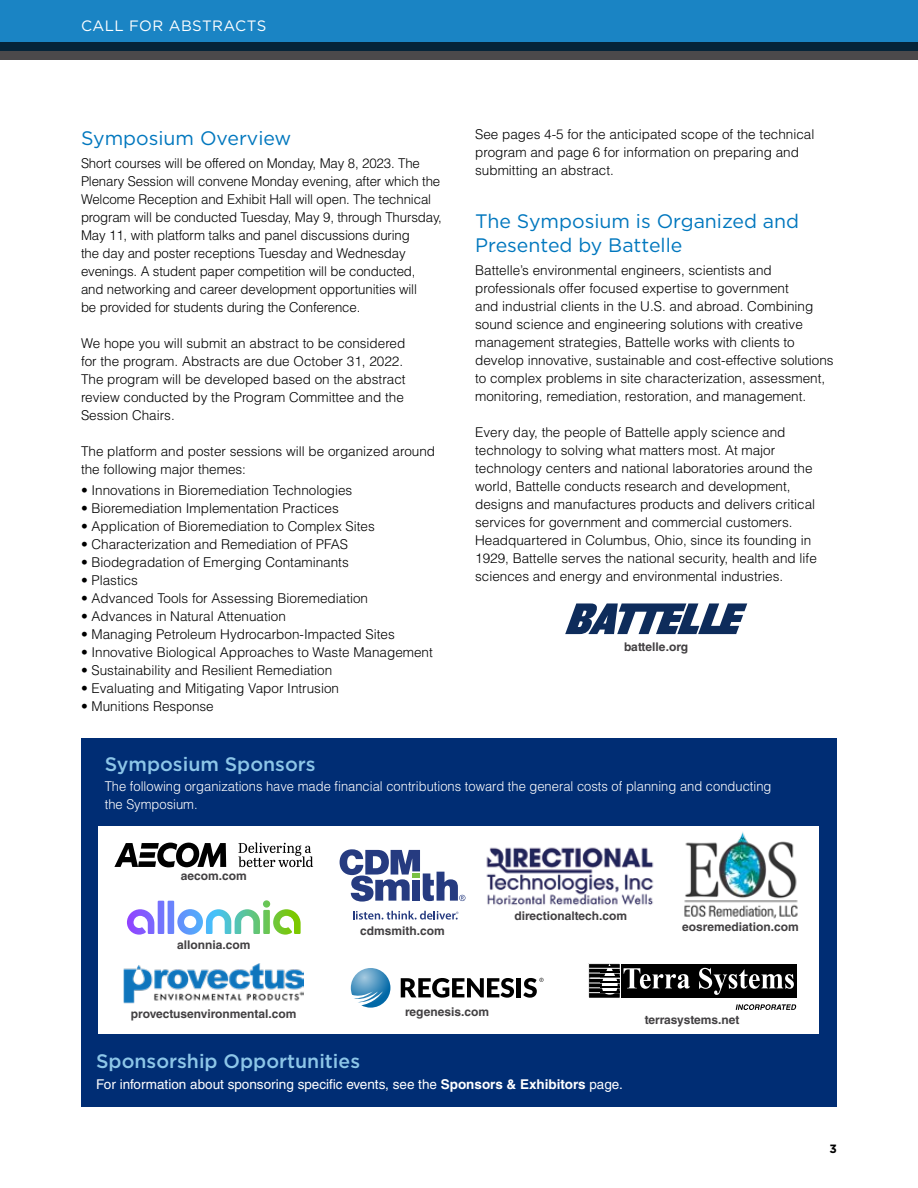
<style>
.page{position:relative;width:918px;height:1188px;background:#fff}
.page>*{position:absolute;margin:0;border:0;box-sizing:border-box;transform-origin:0 0}
.t1{font:19.5px/24px "Gotham";color:#0077be}
.t2{font:500 19.5px "Gotham";color:#8dc6e8}
.t3{font:15px "Gotham";letter-spacing:.03em;color:#fff}
.t4{font:300 13.5px/18px "Helvetica LT Std";color:#000}
.t5{font:300 13.5px/18px "Helvetica LT Std";color:#fff;scale:.96 1}
.t6{font:13.5px "Helvetica LT Std";color:#fff}
.t7{font:700 12px "Helvetica LT Std";color:#424042}
.t8{font:700 12px "Gotham";color:#000}
.s1{font-weight:700}
</style>
<div class="page">
<div style="left:81px;top:739px;width:756px;height:368px;background:#002d74"></div>
<div style="left:98px;top:826px;width:721px;height:208px;background:#fff"></div>
<svg style="left:565px;top:603px;width:182px;height:31px"></svg>
<svg style="left:127px;top:900px;width:174px;height:35px"></svg>
<svg style="left:353px;top:911px;width:105px;height:9px"></svg>
<svg style="left:340px;top:849px;width:125px;height:53px"></svg>
<img style="left:486px;top:847px;width:168px;height:59px">
<img style="left:684px;top:832px;width:114px;height:87px">
<img style="left:124px;top:964px;width:180px;height:40px">
<svg style="left:351px;top:968px;width:39px;height:40px"></svg>
<svg style="left:401px;top:978px;width:113px;height:20px"></svg>
<hr style="left:517px;top:978px;width:4px;height:19px;background:#000">
<svg style="left:523px;top:978px;width:21px;height:20px"></svg>
<svg style="left:590px;top:965px;width:29px;height:32px"></svg>
<div style="left:588px;top:963px;width:33px;height:36px;border:1px solid #fff"></div>
<hr style="left:589px;top:973px;width:31px;height:1px;background:#fff">
<hr style="left:589px;top:978px;width:31px;height:1px;background:#fff">
<hr style="left:589px;top:983px;width:31px;height:1px;background:#fff">
<hr style="left:589px;top:988px;width:31px;height:1px;background:#fff">
<hr style="left:589px;top:992px;width:31px;height:1px;background:#fff">
<hr style="left:599px;top:966px;width:20px;height:2px;background:#000">
<svg style="left:736px;top:1004px;width:60px;height:6px"></svg>
<div style="left:621px;top:964px;width:175px;height:34px;background:#000"></div>
<svg style="left:600px;top:964px;width:194px;height:31px"></svg>
<hr style="left:590px;top:978px;width:31px;height:1px;background:#fff">
<hr style="left:589px;top:968px;width:31px;height:1px;background:#fff">
<div style="left:0;top:0;width:918px;height:51px;background:#1a84c4"></div>
<svg style="left:0;top:42px;width:918px;height:18px;background:#273641"></svg>
<svg style="left:114px;top:843px;width:112px;height:24px"></svg>
<svg style="left:238px;top:843px;width:75px;height:24px"></svg>
<p class="t3" style="left:81px;top:16px;width:187px">CALL FOR ABSTRACTS</p>
<h1 class="t1" style="left:81px;top:125px;width:212px">Symposium Overview</h1>
<p class="t4" style="left:81px;top:154px;width:362px">Short courses will be offered on Monday, May 8, 2023. The Plenary Session will convene Monday evening, after which the Welcome Reception and Exhibit Hall will open. The technical program will be conducted Tuesday, May 9, through Thursday, May 11, with platform talks and panel discussions during<br>the day and poster receptions Tuesday and Wednesday evenings. A student paper competition will be conducted,<br>and networking and career development opportunities will<br>be provided for students during the Conference.</p>
<p class="t4" style="left:81px;top:334px;width:326px">We hope you will submit an abstract to be considered for the program. Abstracts are due October 31, 2022.<br>The program will be developed based on the abstract review conducted by the Program Committee and the Session Chairs.</p>
<p class="t4" style="left:81px;top:442px;width:356px">The platform and poster sessions will be organized around the following major themes:</p>
<p class="t4" style="left:81px;top:481px;width:273px">• Innovations in Bioremediation Technologies</p>
<p class="t4" style="left:81px;top:499px;width:259px">• Bioremediation Implementation Practices</p>
<p class="t4" style="left:81px;top:517px;width:295px">• Application of Bioremediation to Complex Sites</p>
<p class="t4" style="left:81px;top:535px;width:269px">• Characterization and Remediation of PFAS</p>
<p class="t4" style="left:81px;top:553px;width:269px">• Biodegradation of Emerging Contaminants</p>
<p class="t4" style="left:81px;top:571px;width:59px">• Plastics</p>
<p class="t4" style="left:81px;top:589px;width:289px">• Advanced Tools for Assessing Bioremediation</p>
<p class="t4" style="left:81px;top:607px;width:206px">• Advances in Natural Attenuation</p>
<p class="t4" style="left:81px;top:625px;width:315px">• Managing Petroleum Hydrocarbon-Impacted Sites</p>
<p class="t4" style="left:81px;top:643px;width:353px">• Innovative Biological Approaches to Waste Management</p>
<p class="t4" style="left:81px;top:661px;width:253px">• Sustainability and Resilient Remediation</p>
<p class="t4" style="left:81px;top:679px;width:260px">• Evaluating and Mitigating Vapor Intrusion</p>
<p class="t4" style="left:81px;top:697px;width:134px">• Munitions Response</p>
<p class="t4" style="left:475px;top:125px;width:341px">See pages 4-5 for the anticipated scope of the technical program and page 6 for information on preparing and submitting an abstract.</p>
<h1 class="t1" style="left:475px;top:209px;width:326px">The Symposium is Organized and<br>Presented by Battelle</h1>
<p class="t4" style="left:475px;top:261px;width:360px">Battelle’s environmental engineers, scientists and professionals offer focused expertise to government<br>and industrial clients in the U.S. and abroad. Combining sound science and engineering solutions with creative management strategies, Battelle works with clients to develop innovative, sustainable and cost-effective solutions to complex problems in site characterization, assessment, monitoring, remediation, restoration, and management.</p>
<p class="t4" style="left:475px;top:423px;width:343px">Every day, the people of Battelle apply science and technology to solving what matters most. At major technology centers and national laboratories around the world, Battelle conducts research and development, designs and manufactures products and delivers critical services for government and commercial customers.<br>Headquartered in Columbus, Ohio, since its founding in 1929, Battelle serves the national security, health and life sciences and energy and environmental industries.</p>
<p class="t7" style="left:624px;top:639px;width:66px">battelle.org</p>
<h1 class="t2" style="left:105px;top:751px;width:212px">Symposium Sponsors</h1>
<p class="t5" style="left:105px;top:777px;width:696px">The following organizations have made financial contributions toward the general costs of planning and conducting the Symposium.</p>
<p class="t7" style="left:181px;top:869px;width:68px">aecom.com</p>
<p class="t7" style="left:177px;top:938px;width:75px">allonnia.com</p>
<p class="t7" style="left:360px;top:923px;width:86px">cdmsmith.com</p>
<p class="t7" style="left:514px;top:908px;width:114px">directionaltech.com</p>
<p class="t7" style="left:682px;top:920px;width:118px">eosremediation.com</p>
<p class="t7" style="left:131px;top:1006px;width:167px">provectusenvironmental.com</p>
<p class="t7" style="left:405px;top:1005px;width:85px">regenesis.com</p>
<h1 class="t2" style="left:96px;top:1048px;width:265px">Sponsorship Opportunities</h1>
<p class="t6" style="left:96px;top:1076px;width:528px">For information about sponsoring specific events, see the <span class="s1">Sponsors &amp; Exhibitors</span> page.</p>
<p class="t7" style="left:645px;top:1013px;width:96px">terrasystems.net</p>
<p class="t8" style="left:829px;top:1140px;width:9px">3</p>
</div>
